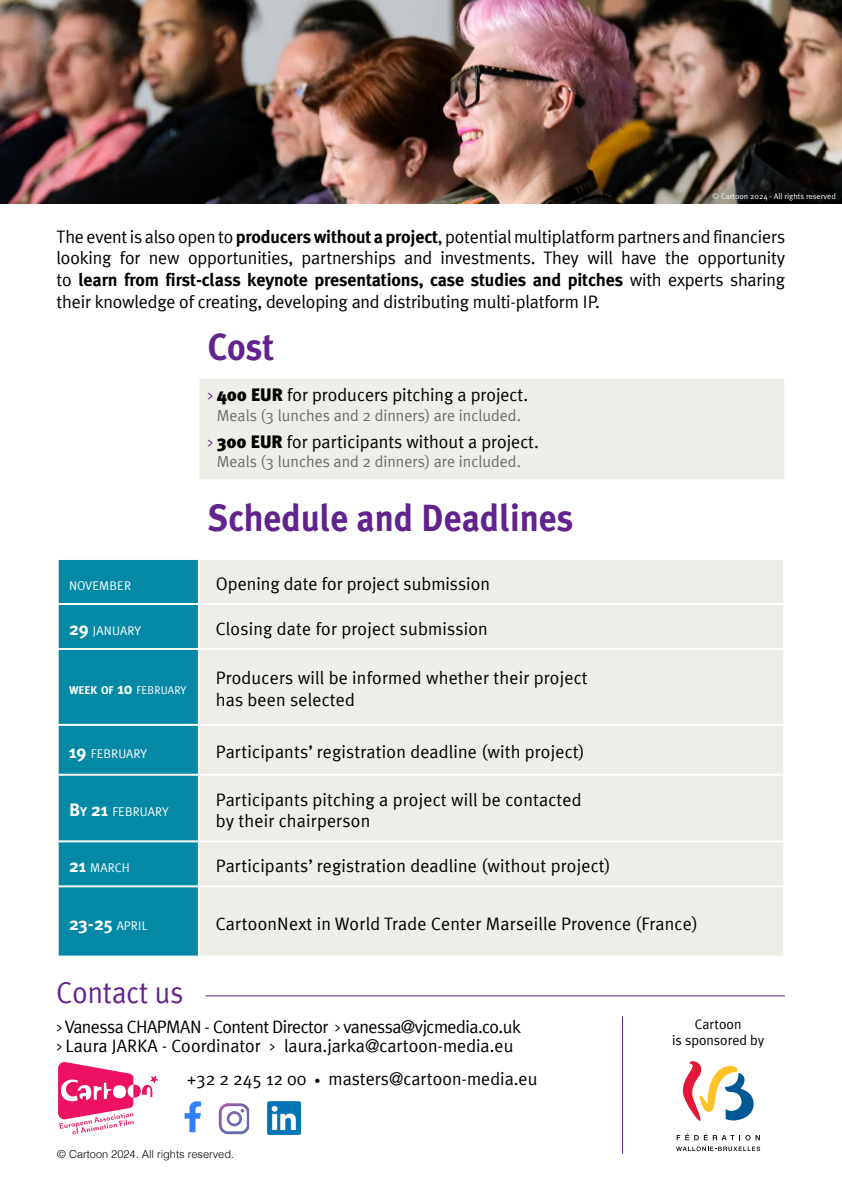
<style>
.page{position:relative;width:842px;height:1191px;background:#fff}
.page>*{position:absolute;margin:0;border:0;box-sizing:border-box;transform-origin:0 0}
.t1{font:700 37.8px "Meta Plus";color:#62238c;scale:.93 1}
.t2{font:30.6px "Meta Plus";color:#62238c;scale:.93 1}
.t3{font:18px/21.6px "Meta Plus";letter-spacing:.005em;color:#000}
.t4{font:18px/18.8px "Meta Plus";letter-spacing:-.02em;color:#000}
.t5{font:700 18px "Meta Plus";color:#fff}
.t6{font:16px "Meta Plus";color:#6d6e67}
.t7{font:14px/16px "Meta Plus";color:#000;text-align:center}
.t8{font:12.6px "Meta Plus";letter-spacing:.01em;color:#fff}
.t9{font:11.2px "Meta Plus";letter-spacing:.01em;color:#fff}
.t10{font:300 11px "Helvetica";color:#000}
.t11{font:8px "Meta Pro Norm";color:#fff}
.s1{font-weight:700}
.s2{font-family:"Cholla Sans OT";color:#62238c}
.s3{font-family:"Meta Pro";font-weight:900}
.s4{font-weight:700;font-size:18px}
.s5{font-weight:700;font-size:16px}
.s6{font-weight:400;font-size:12.6px}
.s7{font-family:"Cholla Sans OT"}
.s8{font-size:12px}
</style>
<div class="page">
<img style="left:0;top:0;width:842px;height:203px">
<svg style="left:58px;top:1062px;width:100px;height:72px"></svg>
<svg style="left:677px;top:1133px;width:83px;height:7px"></svg>
<svg style="left:676px;top:1146px;width:84px;height:5px"></svg>
<svg style="left:682px;top:1061px;width:72px;height:60px"></svg>
<div style="left:59px;top:560px;width:139px;height:395px;background:#0388a6"></div>
<div style="left:200px;top:560px;width:583px;height:395px;background:#edeee7"></div>
<hr style="left:57px;top:603px;width:142px;height:2px;background:#fff">
<hr style="left:199px;top:603px;width:586px;height:2px;background:#fff">
<hr style="left:57px;top:648px;width:142px;height:2px;background:#fff">
<hr style="left:199px;top:648px;width:586px;height:2px;background:#fff">
<hr style="left:57px;top:724px;width:142px;height:2px;background:#fff">
<hr style="left:199px;top:724px;width:586px;height:2px;background:#fff">
<hr style="left:57px;top:773px;width:142px;height:2px;background:#fff">
<hr style="left:199px;top:773px;width:586px;height:2px;background:#fff">
<hr style="left:57px;top:840px;width:142px;height:2px;background:#fff">
<hr style="left:199px;top:840px;width:586px;height:2px;background:#fff">
<hr style="left:57px;top:885px;width:142px;height:2px;background:#fff">
<hr style="left:199px;top:885px;width:586px;height:2px;background:#fff">
<hr style="left:206px;top:995px;width:579px;height:1px;background:#62238c">
<hr style="left:622px;top:1016px;width:1px;height:137px;background:#62238c">
<div style="left:197px;top:377px;width:589px;height:104px;background:#edeee7;border:2px solid #fff"></div>
<svg style="left:185px;top:1101px;width:16px;height:31px"></svg>
<img style="left:267px;top:1101px;width:33px;height:33px">
<svg style="left:219px;top:1103px;width:30px;height:31px"></svg>
<p class="t11" style="left:712px;top:190px;width:125px">© Cartoon 2024 - All rights reserved</p>
<p class="t3" style="left:57px;top:226px;width:730px;text-align:justify">The event is also open to <span class="s1">producers without a project</span>, potential multiplatform partners and financiers looking for new opportunities, partnerships and investments. They will have the opportunity to <span class="s1">learn from first-class keynote presentations, case studies and pitches</span> with experts sharing their knowledge of creating, developing and distributing multi-platform IP.</p>
<h1 class="t1" style="left:208px;top:325px;width:73px">Cost</h1>
<p class="t3" style="left:208px;top:384px;width:322px"><span class="s2">&gt;</span> <span class="s3">400 EUR</span> for producers pitching a project.</p>
<p class="t6" style="left:217px;top:406px;width:306px">Meals (3 lunches and 2 dinners) are included.</p>
<p class="t3" style="left:208px;top:431px;width:333px"><span class="s2">&gt;</span> <span class="s3">300 EUR</span> for participants without a project.</p>
<p class="t6" style="left:217px;top:452px;width:306px">Meals (3 lunches and 2 dinners) are included.</p>
<h1 class="t1" style="left:208px;top:496px;width:395px">Schedule and Deadlines</h1>
<p class="t8" style="left:69px;top:578px;width:64px">NOVEMBER</p>
<p class="t3" style="left:216px;top:572px;width:276px">Opening date for project submission</p>
<p class="t8" style="left:69px;top:623px;width:74px"><span class="s4">29</span> JANUARY</p>
<p class="t3" style="left:216px;top:617px;width:273px">Closing date for project submission</p>
<p class="t9" style="left:69px;top:684px;width:119px"><span class="s1">WEEK OF</span> <span class="s5">10</span> FEBRUARY</p>
<p class="t3" style="left:216px;top:667px;width:373px">Producers will be informed whether their project has been selected</p>
<p class="t8" style="left:69px;top:746px;width:80px"><span class="s4">19</span> FEBRUARY</p>
<p class="t3" style="left:216px;top:741px;width:370px">Participants’ registration deadline (with project)</p>
<p class="t8" style="left:69px;top:804px;width:101px"><span class="s4">B</span><span class="s1">Y</span> <span class="s4">21</span> FEBRUARY</p>
<p class="t3" style="left:216px;top:788px;width:367px">Participants pitching a project will be contacted by their chairperson</p>
<p class="t8" style="left:69px;top:860px;width:62px"><span class="s4">21</span> MARCH</p>
<p class="t3" style="left:216px;top:855px;width:396px">Participants’ registration deadline (without project)</p>
<p class="t5" style="left:69px;top:913px;width:80px">23-25 <span class="s6">APRIL</span></p>
<p class="t3" style="left:216px;top:912px;width:483px">CartoonNext in World Trade Center Marseille Provence (France)</p>
<h2 class="t2" style="left:57px;top:974px;width:138px">Contact us</h2>
<p class="t4" style="left:57px;top:1017px;width:466px"><span class="s7">&gt;</span> Vanessa CHAPMAN - Content Director <span class="s7">&gt;</span> vanessa@vjcmedia.co.uk <span class="s7">&gt;</span> Laura JARKA - Coordinator <span class="s7">&gt;</span> laura.jarka@cartoon-media.eu</p>
<p class="t3" style="left:187px;top:1067px;width:352px">+32 2 245 12 00 <span class="s8">•</span> masters@cartoon-media.eu</p>
<p class="t10" style="left:57px;top:1144px;width:178px">© Cartoon 2024. All rights reserved.</p>
<p class="t7" style="left:672px;top:1016px;width:94px">Cartoon<br>is sponsored by</p>
</div>
